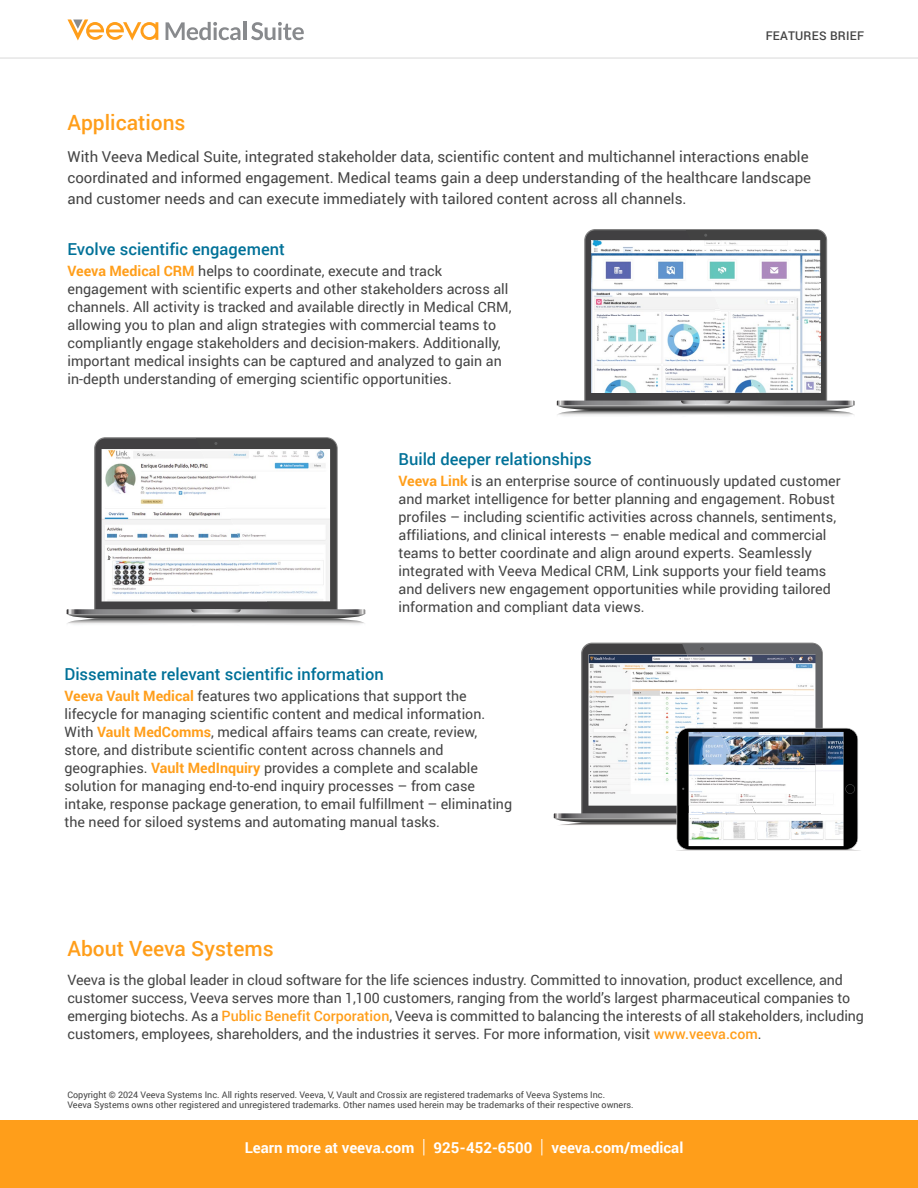
<style>
.page{position:relative;width:918px;height:1188px;background:#fff}
.page>*{position:absolute;margin:0;border:0;box-sizing:border-box;transform-origin:0 0}
.t1{font:500 21px "Roboto";color:#ff9e1a}
.t2{font:500 16.5px "Roboto";color:#007198}
.t3{font:15px/21px "Roboto";color:#444}
.t4{font:700 15px "Roboto";color:#fff}
.t5{font:14.25px/18px "Roboto";color:#444}
.t6{font:500 12px "Roboto";letter-spacing:.02em;color:#444}
.t7{font:9px/10.5px "Roboto";color:#444}
.s1{font-weight:700;color:#ff9e1a}
.s2{font-weight:500;color:#ff9e1a}
.s3{font-weight:300;font-size:19.5px}
</style>
<div class="page">
<hr style="left:0;top:58px;width:918px;height:1px;background:#d9d9d9">
<svg style="left:166px;top:22px;width:74px;height:18px"></svg>
<hr style="left:243px;top:22px;width:3px;height:18px;background:#888a8d">
<svg style="left:251px;top:22px;width:53px;height:18px"></svg>
<svg style="left:68px;top:19px;width:90px;height:22px"></svg>
<svg style="left:557px;top:229px;width:298px;height:187px"></svg>
<svg style="left:67px;top:437px;width:299px;height:187px"></svg>
<svg style="left:554px;top:643px;width:306px;height:208px"></svg>
<div style="left:0;top:1120px;width:918px;height:68px;background:#ff9e1a"></div>
<p class="t6" style="left:766px;top:27px;width:100px">FEATURES BRIEF</p>
<h1 class="t1" style="left:68px;top:108px;width:120px">Applications</h1>
<p class="t3" style="left:68px;top:146px;width:745px">With Veeva Medical Suite, integrated stakeholder data, scientific content and multichannel interactions enable coordinated and informed engagement. Medical teams gain a deep understanding of the healthcare landscape and customer needs and can execute immediately with tailored content across all channels.</p>
<p class="t2" style="left:68px;top:237px;width:219px">Evolve scientific engagement</p>
<p class="t5" style="left:68px;top:262px;width:446px"><span class="s1">Veeva Medical CRM</span> helps to coordinate, execute and track engagement with scientific experts and other stakeholders across all channels. All activity is tracked and available directly in Medical CRM, allowing you to plan and align strategies with commercial teams to compliantly engage stakeholders and decision-makers. Additionally, important medical insights can be captured and analyzed to gain an in-depth understanding of emerging scientific opportunities.</p>
<p class="t2" style="left:399px;top:447px;width:195px">Build deeper relationships</p>
<p class="t5" style="left:399px;top:471px;width:444px"><span class="s1">Veeva Link</span> is an enterprise source of continuously updated customer and market intelligence for better planning and engagement. Robust profiles – including scientific activities across channels, sentiments, affiliations, and clinical interests – enable medical and commercial teams to better coordinate and align around experts. Seamlessly integrated with Veeva Medical CRM, Link supports your field teams and delivers new engagement opportunities while providing tailored information and compliant data views.</p>
<p class="t2" style="left:64px;top:662px;width:321px">Disseminate relevant scientific information</p>
<p class="t5" style="left:64px;top:686px;width:449px"><span class="s1">Veeva Vault Medical</span> features two applications that support the lifecycle for managing scientific content and medical information.<br>With <span class="s1">Vault MedComms</span>, medical affairs teams can create, review, store, and distribute scientific content across channels and geographies. <span class="s1">Vault MedInquiry</span> provides a complete and scalable solution for managing end-to-end inquiry processes – from case intake, response package generation, to email fulfillment – eliminating the need for siloed systems and automating manual tasks.</p>
<h1 class="t1" style="left:68px;top:934px;width:208px">About Veeva Systems</h1>
<p class="t5" style="left:68px;top:970px;width:798px">Veeva is the global leader in cloud software for the life sciences industry. Committed to innovation, product excellence, and customer success, Veeva serves more than 1,100 customers, ranging from the world’s largest pharmaceutical companies to emerging biotechs. As a <span class="s2">Public Benefit Corporation</span>, Veeva is committed to balancing the interests of all stakeholders, including customers, employees, shareholders, and the industries it serves. For more information, visit <span class="s2">www.veeva.com</span>.</p>
<p class="t7" style="left:68px;top:1089px;width:568px">Copyright © 2024 Veeva Systems Inc. All rights reserved. Veeva, V, Vault and Crossix are registered trademarks of Veeva Systems Inc.<br>Veeva Systems owns other registered and unregistered trademarks. Other names used herein may be trademarks of their respective owners.</p>
<p class="t4" style="left:245px;top:1137px;width:440px">Learn more at veeva.com <span class="s3">|</span> 925-452-6500 <span class="s3">|</span> veeva.com/medical</p>
</div>
